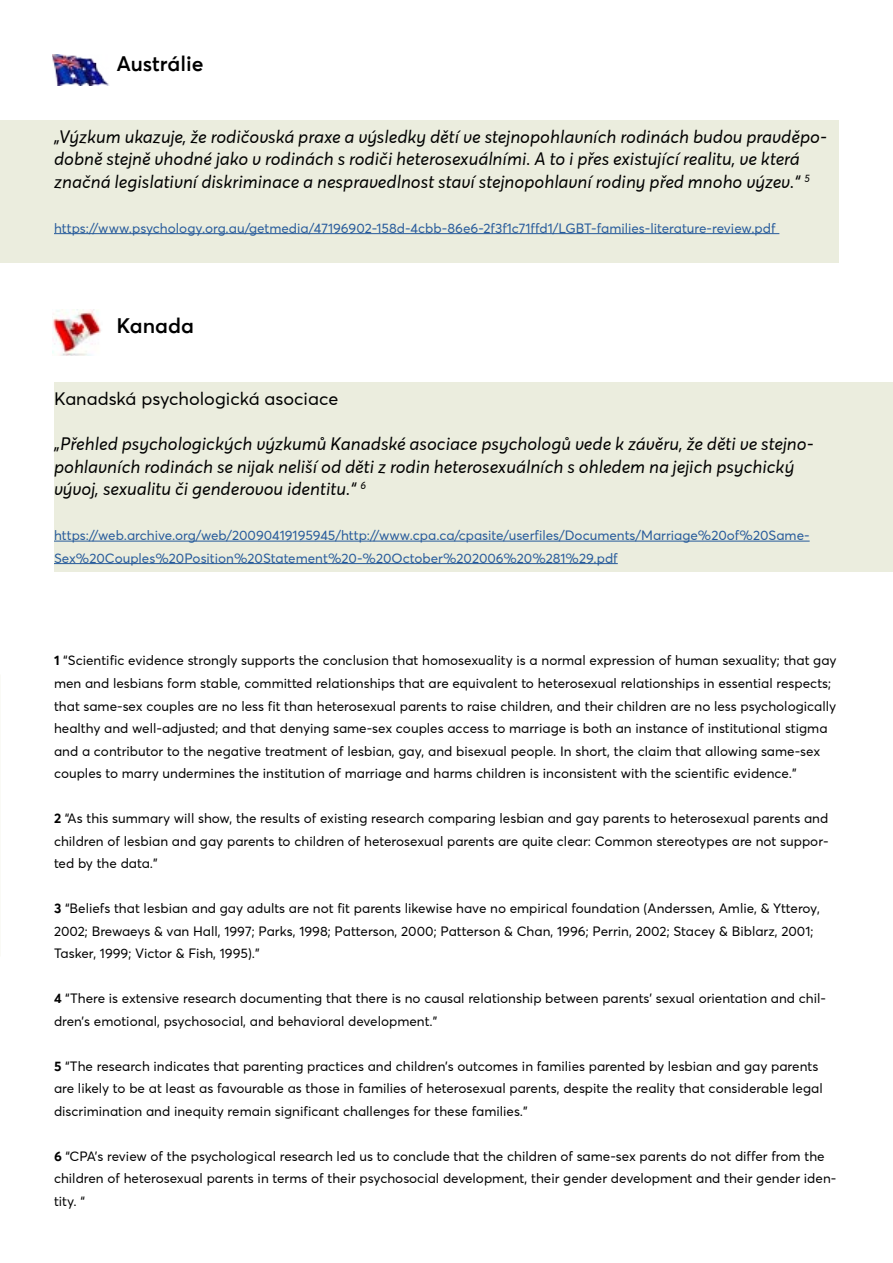
<style>
.page{position:relative;width:893px;height:1263px;background:#fff}
.page>*{position:absolute;margin:0;border:0;box-sizing:border-box;transform-origin:0 0}
.t1{font:600 21px "Averta Std";color:#000}
.t2{font:italic 18px/22.5px "Averta Std";color:#000}
.t3{font:18px "Averta Std";color:#000}
.t4{font:13.5px/22.5px "Averta Std";color:#000}
.t5{font:13.5px/22.5px "Averta Std";color:#275b9b}
.s1{font-weight:700}
</style>
<div class="page">
<div style="left:0;top:120px;width:839px;height:143px;background:#ebedde"></div>
<hr style="left:54px;top:233px;width:725px;height:1px;background:#275b9b">
<img style="left:52px;top:54px;width:57px;height:32px">
<div style="left:54px;top:382px;width:839px;height:189px;background:#ebedde"></div>
<hr style="left:54px;top:541px;width:756px;height:1px;background:#275b9b">
<hr style="left:54px;top:563px;width:564px;height:1px;background:#275b9b">
<img style="left:53px;top:309px;width:48px;height:47px">
<h1 class="t1" style="left:116px;top:50px;width:89px">Austrálie</h1>
<p class="t2" style="left:54px;top:126px;width:774px">„Výzkum ukazuje, že rodičovská praxe a výsledky dětí ve stejnopohlavních rodinách budou pravděpo&shy;dobně stejně vhodné jako v rodinách s rodiči heterosexuálními. A to i přes existující realitu, ve která značná legislativní diskriminace a nespravedlnost staví stejnopohlavní rodiny před mnoho výzev.“ <sup>5</sup></p>
<p class="t5" style="left:54px;top:217px;width:723px">https://www.psychology.org.au/getmedia/47196902-158d-4cbb-86e6-2f3f1c71ffd1/LGBT-families-literature-review.pdf</p>
<h1 class="t1" style="left:116px;top:312px;width:79px">Kanada</h1>
<h2 class="t3" style="left:54px;top:388px;width:286px">Kanadská psychologická asociace</h2>
<p class="t2" style="left:54px;top:433px;width:761px">„Přehled psychologických výzkumů Kanadské asociace psychologů vede k závěru, že děti ve stejno&shy;pohlavních rodinách se nijak neliší od děti z rodin heterosexuálních s ohledem na jejich psychický vývoj, sexualitu či genderovou identitu.“ <sup>6</sup></p>
<p class="t5" style="left:54px;top:524px;width:757px">https://web.archive.org/web/20090419195945/http://www.cpa.ca/cpasite/userfiles/Documents/Marriage%20of%20Same-<br>Sex%20Couples%20Position%20Statement%20-%20October%202006%20%281%29.pdf</p>
<p class="t4" style="left:54px;top:649px;width:784px"><span class="s1">1</span> “Scientific evidence strongly supports the conclusion that homosexuality is a normal expression of human sexuality; that gay men and lesbians form stable, committed relationships that are equivalent to heterosexual relationships in essential respects; that same-sex couples are no less fit than heterosexual parents to raise children, and their children are no less psychologically healthy and well-adjusted; and that denying same-sex couples access to marriage is both an instance of institutional stigma and a contributor to the negative treatment of lesbian, gay, and bisexual people. In short, the claim that allowing same-sex couples to marry undermines the institution of marriage and harms children is inconsistent with the scientific evidence.”</p>
<p class="t4" style="left:54px;top:807px;width:776px;text-align:justify"><span class="s1">2</span> “As this summary will show, the results of existing research comparing lesbian and gay parents to heterosexual parents and children of lesbian and gay parents to children of heterosexual parents are quite clear: Common stereotypes are not suppor&shy;ted by the data.”</p>
<p class="t4" style="left:54px;top:897px;width:767px"><span class="s1">3</span> “Beliefs that lesbian and gay adults are not fit parents likewise have no empirical foundation (Anderssen, Amlie, &amp; Ytteroy,<br>2002; Brewaeys &amp; van Hall, 1997; Parks, 1998; Patterson, 2000; Patterson &amp; Chan, 1996; Perrin, 2002; Stacey &amp; Biblarz, 2001;<br>Tasker, 1999; Victor &amp; Fish, 1995).”</p>
<p class="t4" style="left:54px;top:987px;width:774px"><span class="s1">4</span> “There is extensive research documenting that there is no causal relationship between parents’ sexual orientation and chil&shy;dren’s emotional, psychosocial, and behavioral development.”</p>
<p class="t4" style="left:54px;top:1054px;width:770px"><span class="s1">5</span> “The research indicates that parenting practices and children’s outcomes in families parented by lesbian and gay parents are likely to be at least as favourable as those in families of heterosexual parents, despite the reality that considerable legal discrimination and inequity remain significant challenges for these families.”</p>
<p class="t4" style="left:54px;top:1144px;width:784px"><span class="s1">6</span> “CPA’s review of the psychological research led us to conclude that the children of same-sex parents do not differ from the children of heterosexual parents in terms of their psychosocial development, their gender development and their gender iden&shy;tity. “</p>
</div>
